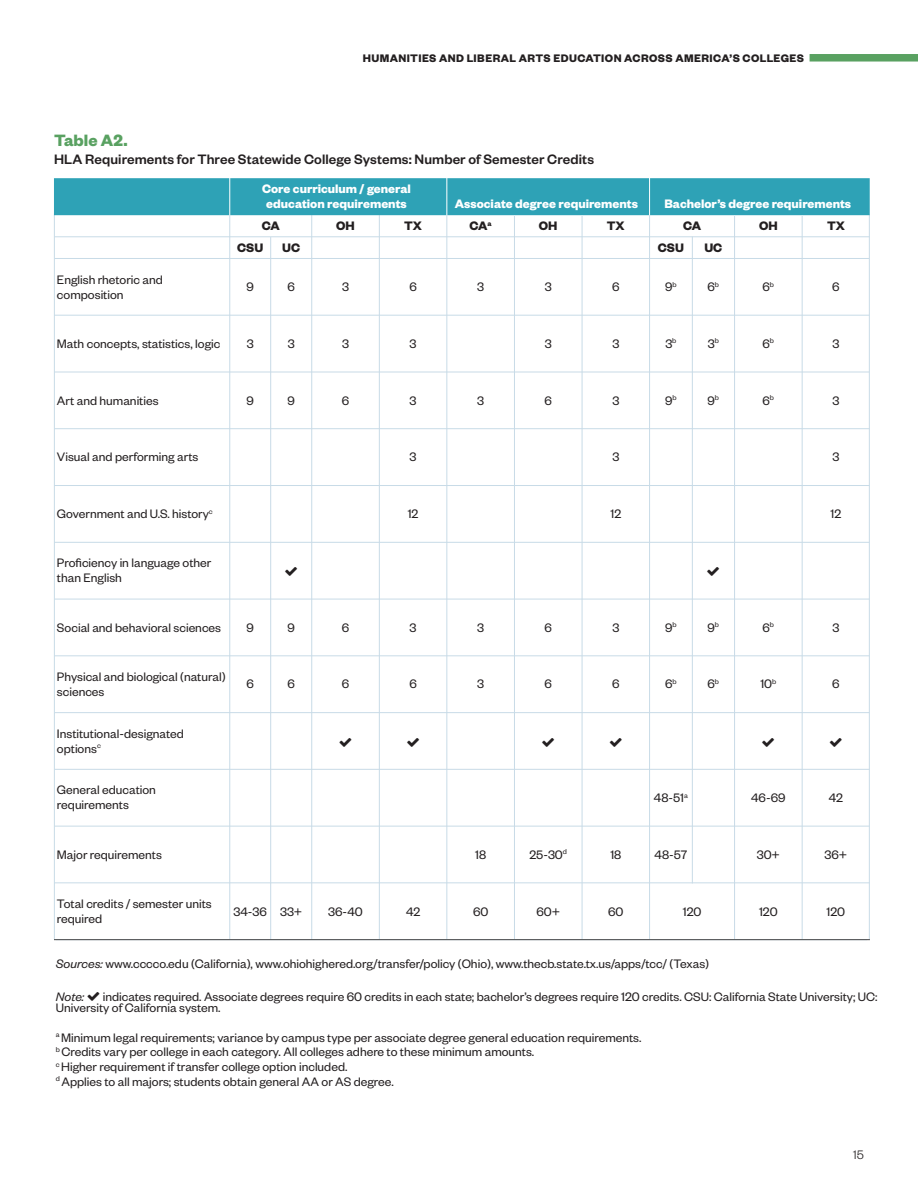
<style>
.page{position:relative;width:918px;height:1188px;background:#fff}
.page>*{position:absolute;margin:0;border:0;box-sizing:border-box;transform-origin:0 0}
.t1{font:700 18px "Founders Grotesk";letter-spacing:.005em;color:#59a161}
.t2{font:500 15px "Founders Grotesk";letter-spacing:.005em;color:#231f20}
.t3{font:13.5px/15px "Founders Grotesk";color:#231f20}
.t4{font:700 13.5px/15px "Founders Grotesk";color:#fff;text-align:center}
.t5{font:700 13.5px "Founders Grotesk";letter-spacing:-.005em;color:#231f20}
.t6{font:italic 13.5px "Founders Grotesk";color:#231f20}
.t7{font:300 13.5px "Founders Grotesk";color:#231f20}
.t8{font:700 12px "Founders Grotesk";letter-spacing:.035em;color:#231f20}
.s1{font-style:italic}
</style>
<div class="page">
<div style="left:810px;top:54px;width:108px;height:8px;background:#59a161"></div>
<hr style="left:311px;top:215px;width:1px;height:724px;background:#c8dbe7">
<hr style="left:379px;top:215px;width:1px;height:724px;background:#c8dbe7">
<hr style="left:869px;top:215px;width:1px;height:724px;background:#c8dbe7">
<hr style="left:54px;top:214px;width:1px;height:726px;background:#c8dbe7">
<div style="left:54px;top:178px;width:816px;height:37px;background:#2ea2b6"></div>
<hr style="left:229px;top:215px;width:1px;height:724px;background:#c8dbe7">
<hr style="left:270px;top:237px;width:1px;height:702px;background:#c8dbe7">
<hr style="left:692px;top:237px;width:1px;height:646px;background:#c8dbe7">
<hr style="left:446px;top:215px;width:1px;height:724px;background:#c8dbe7">
<hr style="left:514px;top:216px;width:1px;height:723px;background:#c8dbe7">
<hr style="left:582px;top:216px;width:1px;height:723px;background:#c8dbe7">
<hr style="left:649px;top:215px;width:1px;height:724px;background:#c8dbe7">
<hr style="left:734px;top:216px;width:1px;height:723px;background:#c8dbe7">
<hr style="left:802px;top:216px;width:1px;height:723px;background:#c8dbe7">
<hr style="left:229px;top:177px;width:1px;height:38px;background:#fff">
<hr style="left:649px;top:177px;width:1px;height:38px;background:#fff">
<hr style="left:446px;top:177px;width:1px;height:38px;background:#fff">
<hr style="left:54px;top:236px;width:816px;height:1px;background:#c8dbe7">
<hr style="left:55px;top:258px;width:814px;height:1px;background:#c8dbe7">
<hr style="left:54px;top:315px;width:815px;height:1px;background:#c8dbe7">
<hr style="left:54px;top:372px;width:815px;height:1px;background:#c8dbe7">
<hr style="left:54px;top:428px;width:816px;height:1px;background:#c8dbe7">
<hr style="left:54px;top:485px;width:816px;height:1px;background:#c8dbe7">
<hr style="left:54px;top:542px;width:815px;height:1px;background:#c8dbe7">
<hr style="left:55px;top:599px;width:814px;height:1px;background:#c8dbe7">
<hr style="left:54px;top:655px;width:815px;height:1px;background:#c8dbe7">
<hr style="left:55px;top:712px;width:814px;height:1px;background:#c8dbe7">
<hr style="left:54px;top:769px;width:816px;height:1px;background:#c8dbe7">
<hr style="left:54px;top:882px;width:816px;height:1px;background:#c8dbe7">
<hr style="left:55px;top:826px;width:815px;height:1px;background:#c8dbe7">
<hr style="left:54px;top:939px;width:816px;height:1px;background:#57585a">
<p class="t8" style="left:363px;top:50px;width:443px">HUMANITIES AND LIBERAL ARTS EDUCATION ACROSS AMERICA’S COLLEGES</p>
<h1 class="t1" style="left:54px;top:129px;width:75px">Table A2.</h1>
<p class="t2" style="left:54px;top:150px;width:542px">HLA Requirements for Three Statewide College Systems: Number of Semester Credits</p>
<p class="t4" style="left:262px;top:181px;width:150px">Core curriculum / general education requirements</p>
<p class="t4" style="left:455px;top:196px;width:185px">Associate degree requirements</p>
<p class="t4" style="left:664px;top:196px;width:188px">Bachelor’s degree requirements</p>
<p class="t5" style="left:262px;top:217px;width:19px">CA</p>
<p class="t5" style="left:336px;top:217px;width:20px">OH</p>
<p class="t5" style="left:404px;top:217px;width:19px">TX</p>
<p class="t5" style="left:470px;top:217px;width:24px">CA<sup>a</sup></p>
<p class="t5" style="left:539px;top:217px;width:20px">OH</p>
<p class="t5" style="left:607px;top:217px;width:19px">TX</p>
<p class="t5" style="left:683px;top:217px;width:19px">CA</p>
<p class="t5" style="left:759px;top:217px;width:20px">OH</p>
<p class="t5" style="left:827px;top:217px;width:19px">TX</p>
<p class="t5" style="left:237px;top:239px;width:28px">CSU</p>
<p class="t5" style="left:282px;top:239px;width:19px">UC</p>
<p class="t5" style="left:658px;top:239px;width:28px">CSU</p>
<p class="t5" style="left:704px;top:239px;width:19px">UC</p>
<p class="t3" style="left:57px;top:271px;width:107px">English rhetoric and composition</p>
<p class="t3" style="left:247px;top:279px;width:9px">9</p>
<p class="t3" style="left:288px;top:279px;width:9px">6</p>
<p class="t3" style="left:342px;top:279px;width:8px">3</p>
<p class="t3" style="left:409px;top:279px;width:9px">6</p>
<p class="t3" style="left:477px;top:279px;width:8px">3</p>
<p class="t3" style="left:545px;top:279px;width:8px">3</p>
<p class="t3" style="left:612px;top:279px;width:9px">6</p>
<p class="t3" style="left:665px;top:279px;width:13px">9<sup>b</sup></p>
<p class="t3" style="left:708px;top:279px;width:13px">6<sup>b</sup></p>
<p class="t3" style="left:763px;top:279px;width:13px">6<sup>b</sup></p>
<p class="t3" style="left:832px;top:279px;width:9px">6</p>
<p class="t3" style="left:57px;top:335px;width:165px">Math concepts, statistics, logic</p>
<p class="t3" style="left:247px;top:335px;width:8px">3</p>
<p class="t3" style="left:288px;top:335px;width:8px">3</p>
<p class="t3" style="left:342px;top:335px;width:8px">3</p>
<p class="t3" style="left:410px;top:335px;width:8px">3</p>
<p class="t3" style="left:545px;top:335px;width:8px">3</p>
<p class="t3" style="left:612px;top:335px;width:8px">3</p>
<p class="t3" style="left:665px;top:335px;width:13px">3<sup>b</sup></p>
<p class="t3" style="left:708px;top:335px;width:13px">3<sup>b</sup></p>
<p class="t3" style="left:763px;top:335px;width:13px">6<sup>b</sup></p>
<p class="t3" style="left:832px;top:335px;width:8px">3</p>
<p class="t3" style="left:57px;top:392px;width:103px">Art and humanities</p>
<p class="t3" style="left:247px;top:392px;width:9px">9</p>
<p class="t3" style="left:288px;top:392px;width:9px">9</p>
<p class="t3" style="left:342px;top:392px;width:9px">6</p>
<p class="t3" style="left:410px;top:392px;width:8px">3</p>
<p class="t3" style="left:477px;top:392px;width:8px">3</p>
<p class="t3" style="left:545px;top:392px;width:9px">6</p>
<p class="t3" style="left:612px;top:392px;width:8px">3</p>
<p class="t3" style="left:665px;top:392px;width:13px">9<sup>b</sup></p>
<p class="t3" style="left:708px;top:392px;width:13px">9<sup>b</sup></p>
<p class="t3" style="left:763px;top:392px;width:13px">6<sup>b</sup></p>
<p class="t3" style="left:832px;top:392px;width:8px">3</p>
<p class="t3" style="left:57px;top:449px;width:143px">Visual and performing arts</p>
<p class="t3" style="left:410px;top:449px;width:8px">3</p>
<p class="t3" style="left:612px;top:449px;width:8px">3</p>
<p class="t3" style="left:832px;top:449px;width:8px">3</p>
<p class="t3" style="left:57px;top:506px;width:157px">Government and U.S. history<sup>c</sup></p>
<p class="t3" style="left:408px;top:506px;width:12px">12</p>
<p class="t3" style="left:611px;top:506px;width:12px">12</p>
<p class="t3" style="left:831px;top:506px;width:12px">12</p>
<p class="t3" style="left:57px;top:555px;width:156px">Proficiency in language other than English</p>
<p class="t3" style="left:57px;top:619px;width:166px">Social and behavioral sciences</p>
<p class="t3" style="left:247px;top:619px;width:9px">9</p>
<p class="t3" style="left:288px;top:619px;width:9px">9</p>
<p class="t3" style="left:342px;top:619px;width:9px">6</p>
<p class="t3" style="left:410px;top:619px;width:8px">3</p>
<p class="t3" style="left:477px;top:619px;width:8px">3</p>
<p class="t3" style="left:545px;top:619px;width:9px">6</p>
<p class="t3" style="left:612px;top:619px;width:8px">3</p>
<p class="t3" style="left:665px;top:619px;width:13px">9<sup>b</sup></p>
<p class="t3" style="left:708px;top:619px;width:13px">9<sup>b</sup></p>
<p class="t3" style="left:763px;top:619px;width:13px">6<sup>b</sup></p>
<p class="t3" style="left:832px;top:619px;width:8px">3</p>
<p class="t3" style="left:57px;top:668px;width:170px">Physical and biological (natural) sciences</p>
<p class="t3" style="left:247px;top:676px;width:9px">6</p>
<p class="t3" style="left:288px;top:676px;width:9px">6</p>
<p class="t3" style="left:342px;top:676px;width:9px">6</p>
<p class="t3" style="left:409px;top:676px;width:9px">6</p>
<p class="t3" style="left:477px;top:676px;width:8px">3</p>
<p class="t3" style="left:545px;top:676px;width:9px">6</p>
<p class="t3" style="left:612px;top:676px;width:9px">6</p>
<p class="t3" style="left:665px;top:676px;width:13px">6<sup>b</sup></p>
<p class="t3" style="left:708px;top:676px;width:13px">6<sup>b</sup></p>
<p class="t3" style="left:760px;top:676px;width:17px">10<sup>b</sup></p>
<p class="t3" style="left:832px;top:676px;width:9px">6</p>
<p class="t3" style="left:57px;top:725px;width:128px">Institutional-designated options<sup>c</sup></p>
<p class="t3" style="left:57px;top:782px;width:100px">General education requirements</p>
<p class="t3" style="left:654px;top:790px;width:36px">48-51<sup>a</sup></p>
<p class="t3" style="left:751px;top:790px;width:36px">46-69</p>
<p class="t3" style="left:829px;top:790px;width:16px">42</p>
<p class="t3" style="left:57px;top:846px;width:106px">Major requirements</p>
<p class="t3" style="left:475px;top:846px;width:13px">18</p>
<p class="t3" style="left:529px;top:846px;width:39px">25-30<sup>d</sup></p>
<p class="t3" style="left:610px;top:846px;width:13px">18</p>
<p class="t3" style="left:655px;top:846px;width:34px">48-57</p>
<p class="t3" style="left:757px;top:846px;width:25px">30+</p>
<p class="t3" style="left:825px;top:846px;width:24px">36+</p>
<p class="t3" style="left:57px;top:896px;width:156px">Total credits / semester units required</p>
<p class="t3" style="left:234px;top:903px;width:70px">34-36 33+</p>
<p class="t3" style="left:328px;top:903px;width:36px">36-40</p>
<p class="t3" style="left:406px;top:903px;width:16px">42</p>
<p class="t3" style="left:473px;top:903px;width:17px">60</p>
<p class="t3" style="left:536px;top:903px;width:25px">60+</p>
<p class="t3" style="left:608px;top:903px;width:17px">60</p>
<p class="t3" style="left:683px;top:903px;width:20px">120</p>
<p class="t3" style="left:759px;top:903px;width:20px">120</p>
<p class="t3" style="left:827px;top:903px;width:20px">120</p>
<p class="t3" style="left:56px;top:955px;width:655px"><span class="s1">Sources:</span> www.cccco.edu (California), www.ohiohighered.org/transfer/policy (Ohio), www.thecb.state.tx.us/apps/tcc/ (Texas)</p>
<p class="t6" style="left:56px;top:988px;width:30px">Note:</p>
<p class="t3" style="left:56px;top:990px;width:823px;line-height:11.2px;text-indent:47px">indicates required. Associate degrees require 60 credits in each state; bachelor’s degrees require 120 credits. CSU: California State University; UC:<br>University of California system.</p>
<p class="t3" style="left:56px;top:1029px;width:587px"><sup>a</sup> Minimum legal requirements; variance by campus type per associate degree general education requirements. <sup>b</sup> Credits vary per college in each category. All colleges adhere to these minimum amounts.<br><sup>c</sup> Higher requirement if transfer college option included.<br><sup>d</sup> Applies to all majors; students obtain general AA or AS degree.</p>
<p class="t7" style="left:853px;top:1146px;width:12px">15</p>
</div>
